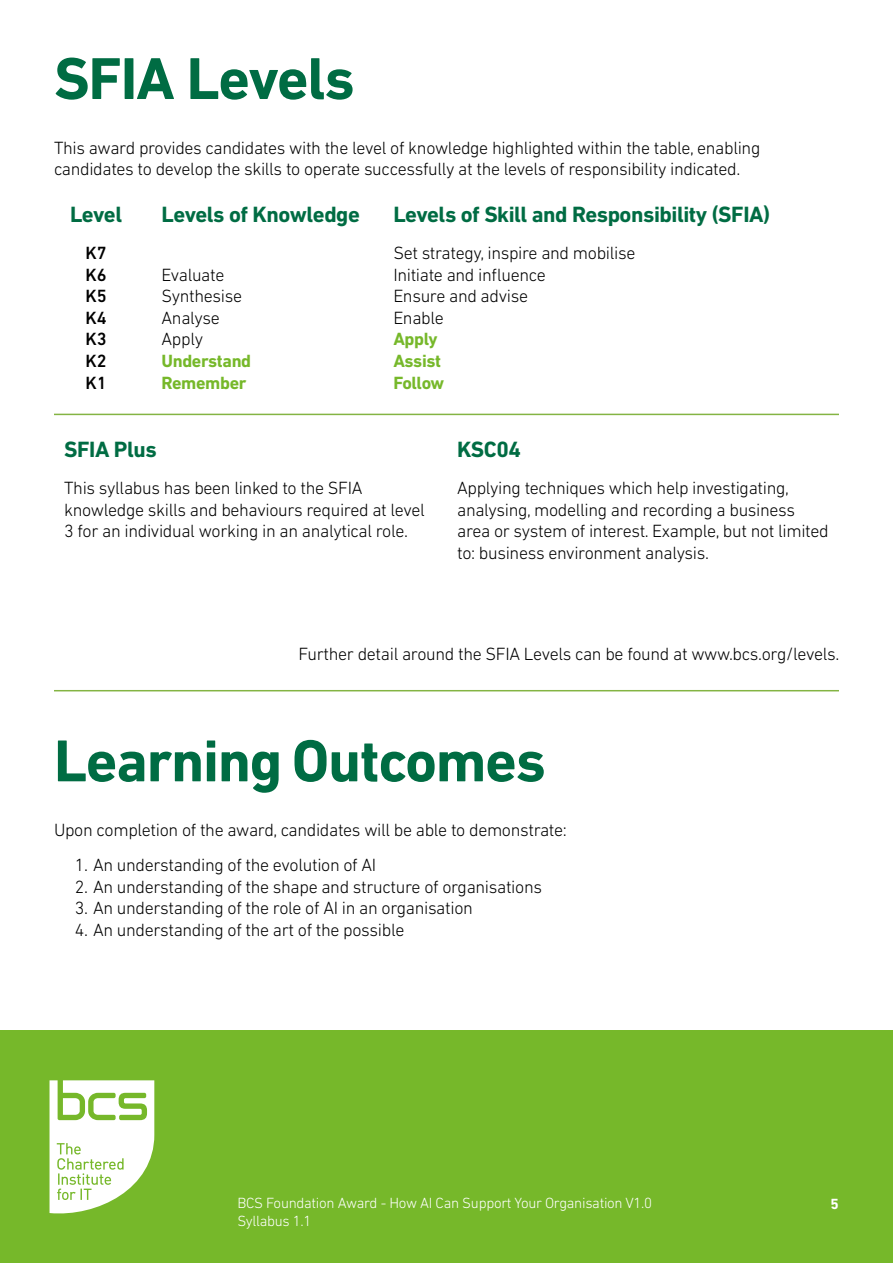
<style>
.page{position:relative;width:893px;height:1263px;background:#fff}
.page>*{position:absolute;margin:0;border:0;box-sizing:border-box;transform-origin:0 0}
.t1{font:700 60px "DIN Next LT Pro";letter-spacing:-.02em;color:#006c43}
.t2{font:700 22.5px "DIN Next LT Pro";letter-spacing:-.02em;color:#006c43}
.t3{font:300 18px/21.6px "DIN Next LT Pro";letter-spacing:-.02em;color:#000}
.t4{font:700 18px/21.6px "DIN Next LT Pro";letter-spacing:-.02em;color:#76b82a}
.t5{font:500 18px/21.6px "DIN Next LT Pro";letter-spacing:-.02em;color:#000;text-align:justify}
.t6{font:300 15px/18px "DIN Next LT Pro";letter-spacing:-.02em;color:#fff}
.t7{font:700 15px "DIN Next LT Pro";color:#fff}
</style>
<div class="page">
<div style="left:0;top:1030px;width:893px;height:233px;background:#76b82a"></div>
<svg style="left:50px;top:1080px;width:104px;height:133px"></svg>
<hr style="left:54px;top:414px;width:785px;height:1px;background:#84b443">
<hr style="left:54px;top:690px;width:785px;height:1px;background:#84b443">
<h1 class="t1" style="left:54px;top:44px;width:302px">SFIA Levels</h1>
<p class="t3" style="left:54px;top:137px;width:708px">This award provides candidates with the level of knowledge highlighted within the table, enabling candidates to develop the skills to operate successfully at the levels of responsibility indicated.</p>
<p class="t2" style="left:70px;top:201px;width:54px">Level</p>
<p class="t5" style="left:86px;top:242px;width:22px">K7<br>K6<br>K5<br>K4<br>K3<br>K2<br>K1</p>
<p class="t2" style="left:162px;top:201px;width:200px">Levels of Knowledge</p>
<p class="t3" style="left:162px;top:264px;width:82px">Evaluate<br>Synthesise<br>Analyse<br>Apply</p>
<p class="t4" style="left:162px;top:350px;width:91px">Understand<br>Remember</p>
<p class="t2" style="left:393px;top:201px;width:378px">Levels of Skill and Responsibility (SFIA)</p>
<p class="t3" style="left:393px;top:242px;width:244px">Set strategy, inspire and mobilise<br>Initiate and influence<br>Ensure and advise<br>Enable</p>
<p class="t4" style="left:393px;top:328px;width:53px">Apply<br>Assist<br>Follow</p>
<p class="t2" style="left:64px;top:436px;width:94px">SFIA Plus</p>
<p class="t3" style="left:64px;top:477px;width:362px">This syllabus has been linked to the SFIA knowledge skills and behaviours required at level<br>3 for an individual working in an analytical role.</p>
<p class="t2" style="left:457px;top:436px;width:65px">KSC04</p>
<p class="t3" style="left:457px;top:477px;width:373px">Applying techniques which help investigating, analysing, modelling and recording a business area or system of interest. Example, but not limited to: business environment analysis.</p>
<p class="t3" style="left:298px;top:642px;width:542px">Further detail around the SFIA Levels can be found at www.bcs.org/levels.</p>
<h1 class="t1" style="left:54px;top:726px;width:493px">Learning Outcomes</h1>
<p class="t3" style="left:54px;top:819px;width:514px">Upon completion of the award, candidates will be able to demonstrate:</p>
<p class="t3" style="left:75px;top:854px;width:303px">1. An understanding of the evolution of AI</p>
<p class="t3" style="left:75px;top:876px;width:469px">2. An understanding of the shape and structure of organisations</p>
<p class="t3" style="left:75px;top:897px;width:400px">3. An understanding of the role of AI in an organisation</p>
<p class="t3" style="left:75px;top:919px;width:331px">4. An understanding of the art of the possible</p>
<p class="t6" style="left:237px;top:1194px;width:416px">BCS Foundation Award - How AI Can Support Your Organisation V1.0<br>Syllabus 1.1</p>
<p class="t7" style="left:831px;top:1195px;width:10px">5</p>
</div>
